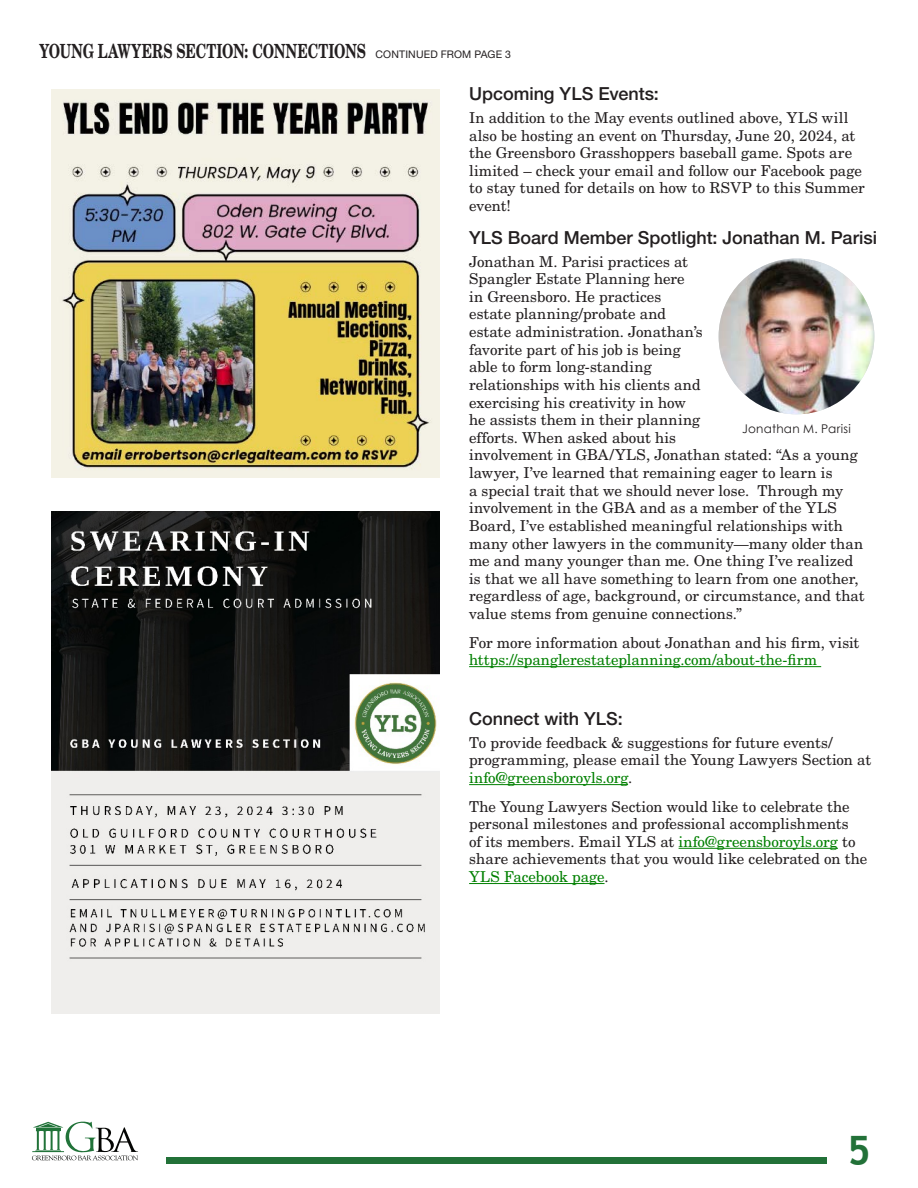
<style>
.page{position:relative;width:918px;height:1188px;background:#fff}
.page>*{position:absolute;margin:0;border:0;box-sizing:border-box;transform-origin:0 0}
.PullQuote{font:700 40.5px "Trebuchet MS";color:#227138}
.Continued_HL{font:700 19.5px "New Century Schlbk LT Std";letter-spacing:-.005em;color:#231f20;scale:.7 1}
.t1{font:500 18px "Helvetica Neue LT Std";color:#231f20}
.t2{font:15px/17.5px "New Century Schlbk LT Std";letter-spacing:.005em;color:#231f20}
.t3{font:15px/17.7px "New Century Schlbk LT Std";color:#008000}
.t4{font:12px "Century Gothic";letter-spacing:.02em;color:#231f20}
.s1{font-family:"Helvetica Neue LT Std";font-weight:400;font-size:10.5px}
.s2{color:#231f20}
.s3{color:#008000}
</style>
<div class="page">
<svg style="left:33px;top:1160px;width:105px;height:1px"></svg>
<svg style="left:32px;top:1121px;width:106px;height:39px"></svg>
<div style="left:166px;top:1157px;width:660px;height:7px;background:#227138"></div>
<hr style="left:469px;top:666px;width:352px;height:1px;background:#008000">
<hr style="left:469px;top:784px;width:159px;height:1px;background:#008000">
<hr style="left:679px;top:848px;width:159px;height:1px;background:#008000">
<hr style="left:469px;top:883px;width:136px;height:1px;background:#008000">
<img style="left:51px;top:511px;width:389px;height:503px">
<img style="left:52px;top:90px;width:388px;height:387px">
<img style="left:719px;top:259px;width:155px;height:155px;border-radius:78px">
<p class="Continued_HL" style="left:39px;top:38px;width:675px">YOUNG LAWYERS SECTION: CONNECTIONS <span class="s1">CONTINUED FROM PAGE 3</span></p>
<p class="t1" style="left:469px;top:83px;width:191px">Upcoming YLS Events:</p>
<p class="t2" style="left:469px;top:109px;width:397px">In addition to the May events outlined above, YLS will also be hosting an event on Thursday, June 20, 2024, at the Greensboro Grasshoppers baseball game. Spots are limited – check your email and follow our Facebook page to stay tuned for details on how to RSVP to this Summer event!</p>
<p class="t1" style="left:469px;top:226px;width:410px">YLS Board Member Spotlight: Jonathan M. Parisi</p>
<p class="t2" style="left:469px;top:252px;width:397px">Jonathan M. Parisi practices at<br>Spangler Estate Planning here<br>in Greensboro. He practices<br>estate planning/probate and<br>estate administration. Jonathan’s<br>favorite part of his job is being<br>able to form long-standing<br>relationships with his clients and<br>exercising his creativity in how<br>he assists them in their planning<br>efforts. When asked about his<br>involvement in GBA/YLS, Jonathan stated: “As a young lawyer, I’ve learned that remaining eager to learn is<br>a special trait that we should never lose. Through my involvement in the GBA and as a member of the YLS Board, I’ve established meaningful relationships with many other lawyers in the community—many older than me and many younger than me. One thing I’ve realized is that we all have something to learn from one another, regardless of age, background, or circumstance, and that value stems from genuine connections.”</p>
<p class="t3" style="left:469px;top:633px;width:392px"><span class="s2">For more information about Jonathan and his firm, visit </span>https://spanglerestateplanning.com/about-the-firm</p>
<p class="t4" style="left:742px;top:421px;width:110px">Jonathan M. Parisi</p>
<p class="t1" style="left:469px;top:708px;width:155px">Connect with YLS:</p>
<p class="t2" style="left:469px;top:734px;width:404px">To provide feedback &amp; suggestions for future events/ programming, please email the Young Lawyers Section at <span class="s3">info@greensboroyls.org</span>.</p>
<p class="t2" style="left:469px;top:797px;width:400px">The Young Lawyers Section would like to celebrate the personal milestones and professional accomplishments<br>of its members. Email YLS at <span class="s3">info@greensboroyls.org</span> to share achievements that you would like celebrated on the <span class="s3">YLS Facebook page</span>.</p>
<p class="PullQuote" style="left:847px;top:1125px;width:25px">5</p>
</div>
